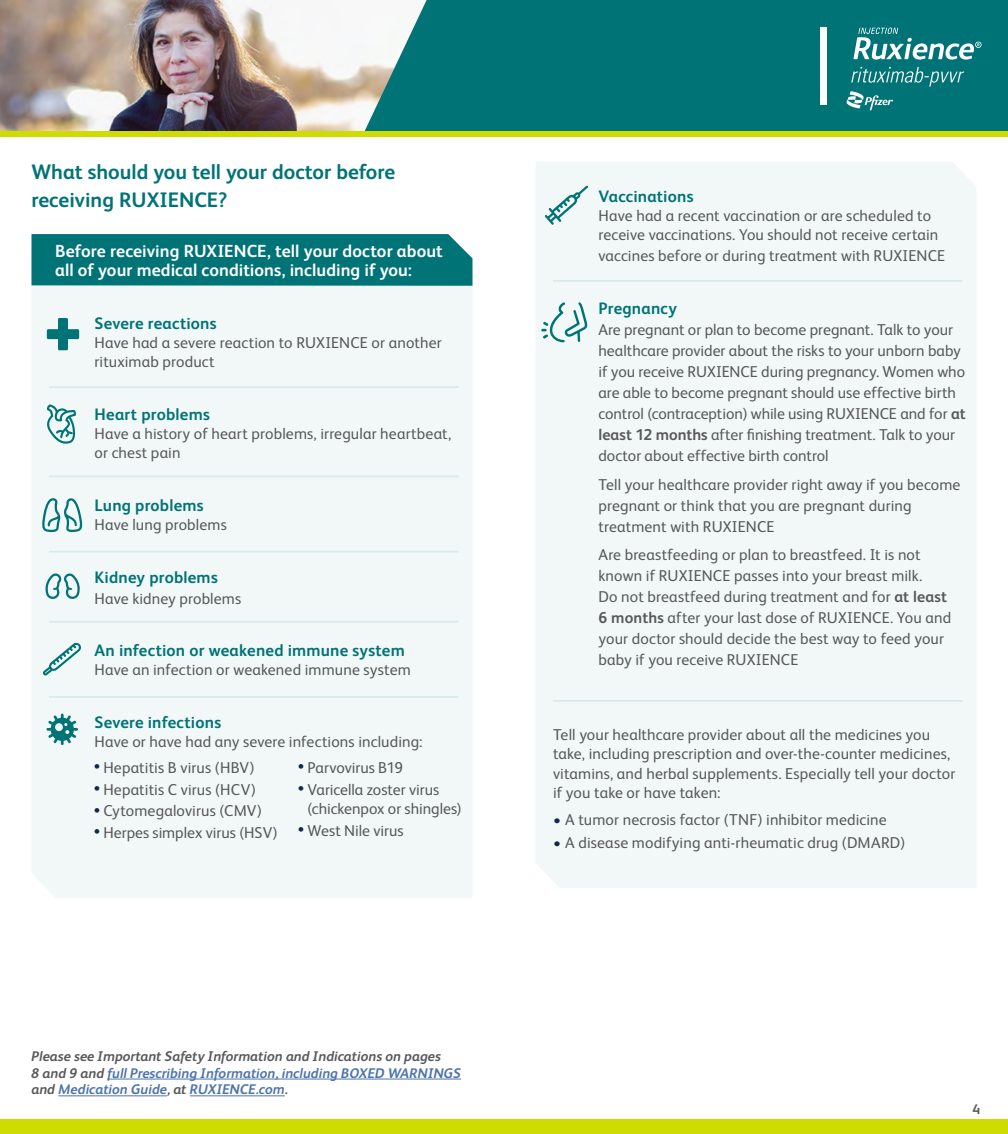
<style>
.page{position:relative;width:1008px;height:1134px;background:#fff}
.page>*{position:absolute;margin:0;border:0;box-sizing:border-box;transform-origin:0 0}
.t1{font:700 21px/28px "FS Albert";color:#007377}
.t2{font:700 17.5px/19.2px "FS Albert";letter-spacing:.005em;color:#fff}
.t3{font:700 16.62px "FS Albert";letter-spacing:.015em;color:#007377}
.t4{font:15.75px/21px "FS Albert";letter-spacing:.005em;color:#58595b}
.t5{font:italic 700 14px/16.8px "FS Albert";color:#4f73ad}
.t6{font:700 14px "FS Albert";color:#58595b}
.s1{font-family:"Avenir LT Std";font-weight:800;font-size:13.12px;color:#13294b}
.s2{color:#58595b}
.s3{font-style:normal;color:#58595b}
.s4{font-weight:700}
.s5{color:#13294b}
</style>
<div class="page">
<img style="left:0;top:0;width:364px;height:131px">
<hr style="left:107px;top:1079px;width:354px;height:1px;background:#4f73ad">
<hr style="left:58px;top:1096px;width:109px;height:1px;background:#4f73ad">
<hr style="left:190px;top:1096px;width:95px;height:1px;background:#4f73ad">
<div style="left:32px;top:286px;width:440px;height:612px;background:#f2f8f8"></div>
<div style="left:536px;top:162px;width:440px;height:726px;background:#f2f8f8"></div>
<div style="left:32px;top:234px;width:440px;height:52px;background:#007377"></div>
<svg style="left:44px;top:404px;width:33px;height:40px"></svg>
<svg style="left:42px;top:498px;width:41px;height:34px"></svg>
<svg style="left:45px;top:573px;width:36px;height:26px"></svg>
<svg style="left:43px;top:642px;width:39px;height:33px"></svg>
<svg style="left:46px;top:714px;width:32px;height:31px"></svg>
<svg style="left:545px;top:186px;width:43px;height:39px"></svg>
<svg style="left:541px;top:302px;width:46px;height:40px"></svg>
<svg style="left:47px;top:318px;width:32px;height:32px"></svg>
<hr style="left:553px;top:700px;width:409px;height:2px;background:#d9eaeb">
<hr style="left:553px;top:280px;width:409px;height:2px;background:#d9eaeb">
<hr style="left:49px;top:386px;width:409px;height:2px;background:#d9eaeb">
<hr style="left:49px;top:476px;width:409px;height:1px;background:#d9eaeb">
<hr style="left:49px;top:551px;width:409px;height:2px;background:#d9eaeb">
<hr style="left:49px;top:621px;width:409px;height:2px;background:#d9eaeb">
<hr style="left:49px;top:696px;width:409px;height:2px;background:#d9eaeb">
<div style="left:488px;top:1119px;width:520px;height:15px;background:#cedc00"></div>
<div style="left:488px;top:0;width:520px;height:134px;background:#007377"></div>
<div style="left:820px;top:28px;width:6px;height:77px;background:#fff"></div>
<svg style="left:853px;top:28px;width:129px;height:32px"></svg>
<svg style="left:847px;top:67px;width:117px;height:43px"></svg>
<div style="left:488px;top:131px;width:520px;height:5px;background:#cedc00"></div>
<div style="left:0;top:1119px;width:504px;height:15px;background:#cedc00"></div>
<svg style="left:364px;top:0;width:124px;height:131px"></svg>
<div style="left:0;top:131px;width:520px;height:5px;background:#cedc00"></div>
<h1 class="t1" style="left:32px;top:157px;width:365px">What should you tell your doctor before receiving RUXIENCE?</h1>
<p class="t2" style="left:55px;top:241px;width:389px">Before receiving RUXIENCE, tell your doctor about all of your medical conditions, including if you:</p>
<p class="t3" style="left:94px;top:312px;width:124px">Severe reactions</p>
<p class="t4" style="left:94px;top:332px;width:349px;line-height:19.2px">Have had a severe reaction to RUXIENCE or another rituximab product</p>
<p class="t3" style="left:94px;top:403px;width:117px">Heart problems</p>
<p class="t4" style="left:94px;top:423px;width:358px;line-height:19.2px">Have a history of heart problems, irregular heartbeat, or chest pain</p>
<p class="t3" style="left:94px;top:494px;width:111px">Lung problems</p>
<p class="t4" style="left:94px;top:513px;width:134px">Have lung problems</p>
<p class="t3" style="left:94px;top:566px;width:125px">Kidney problems</p>
<p class="t4" style="left:94px;top:587px;width:148px">Have kidney problems</p>
<p class="t3" style="left:94px;top:639px;width:312px">An infection or weakened immune system</p>
<p class="t4" style="left:94px;top:659px;width:318px">Have an infection or weakened immune system</p>
<p class="t3" style="left:94px;top:711px;width:128px">Severe infections</p>
<p class="t4" style="left:94px;top:730px;width:330px">Have or have had any severe infections including:</p>
<p class="t4" style="left:94px;top:756px;width:162px"><span class="s1">•</span> Hepatitis B virus (HBV)</p>
<p class="t4" style="left:94px;top:778px;width:164px"><span class="s1">•</span> Hepatitis C virus (HCV)</p>
<p class="t4" style="left:94px;top:800px;width:170px"><span class="s1">•</span> Cytomegalovirus (CMV)</p>
<p class="t4" style="left:94px;top:821px;width:185px"><span class="s1">•</span> Herpes simplex virus (HSV)</p>
<p class="t4" style="left:298px;top:756px;width:107px"><span class="s1">•</span> Parvovirus B19</p>
<p class="t4" style="left:308px;top:779px;width:156px;line-height:19.2px;text-indent:-10px"><span class="s1">•</span> Varicella zoster virus (chickenpox or shingles)</p>
<p class="t4" style="left:298px;top:819px;width:107px"><span class="s1">•</span> West Nile virus</p>
<p class="t5" style="left:32px;top:1047px;width:431px"><span class="s2">Please see Important Safety Information and Indications on pages<br>8 and 9 and</span> full Prescribing Information, including BOXED WARNINGS <span class="s2">and</span> Medication Guide<span class="s2">, at</span> RUXIENCE.com<span class="s3">.</span></p>
<p class="t3" style="left:598px;top:185px;width:97px">Vaccinations</p>
<p class="t4" style="left:598px;top:205px;width:341px;line-height:19.2px">Have had a recent vaccination or are scheduled to receive vaccinations. You should not receive certain</p>
<p class="t4" style="left:598px;top:245px;width:348px">vaccines before or during treatment with RUXIENCE</p>
<p class="t3" style="left:598px;top:297px;width:80px">Pregnancy</p>
<p class="t4" style="left:598px;top:318px;width:369px">Are pregnant or plan to become pregnant. Talk to your healthcare provider about the risks to your unborn baby if you receive RUXIENCE during pregnancy. Women who are able to become pregnant should use effective birth control (contraception) while using RUXIENCE and for <span class="s4">at least 12 months</span> after finishing treatment. Talk to your doctor about effective birth control</p>
<p class="t4" style="left:598px;top:473px;width:364px">Tell your healthcare provider right away if you become pregnant or think that you are pregnant during treatment with RUXIENCE</p>
<p class="t4" style="left:598px;top:544px;width:354px">Are breastfeeding or plan to breastfeed. It is not known if RUXIENCE passes into your breast milk.<br>Do not breastfeed during treatment and for <span class="s4">at least 6 months</span> after your last dose of RUXIENCE. You and your doctor should decide the best way to feed your baby if you receive RUXIENCE</p>
<p class="t4" style="left:553px;top:724px;width:404px;line-height:19.2px">Tell your healthcare provider about all the medicines you take, including prescription and over-the-counter medicines, vitamins, and herbal supplements. Especially tell your doctor if you take or have taken:</p>
<p class="t4" style="left:553px;top:808px;width:335px"><span class="s5">•</span> A tumor necrosis factor (TNF) inhibitor medicine</p>
<p class="t4" style="left:553px;top:831px;width:354px"><span class="s5">•</span> A disease modifying anti-rheumatic drug (DMARD)</p>
<p class="t6" style="left:973px;top:1099px;width:9px">4</p>
</div>
